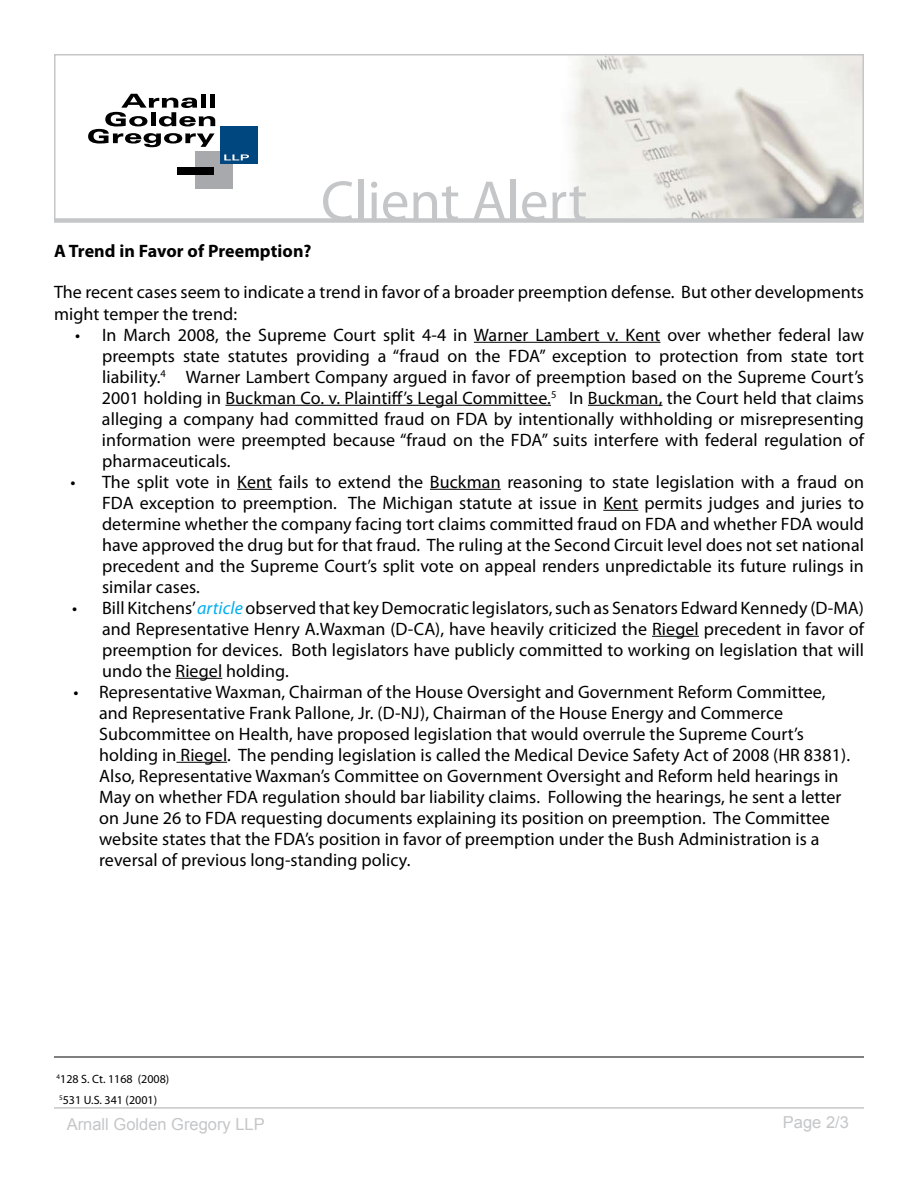
<style>
.page{position:relative;width:918px;height:1188px;background:#fff}
.page>*{position:absolute;margin:0;border:0;box-sizing:border-box;transform-origin:0 0}
.t1{font:57px "Myriad Pro";color:#c5c6c8}
.t2{font:18px/21px "Myriad Pro";letter-spacing:.005em;color:#000;text-align:justify}
.t3{font:700 18px "Myriad Pro";letter-spacing:.005em;color:#000}
.t4{font:16.5px "Arial";color:#c5c6c8}
.t5{font:12px/21px "Myriad Pro";color:#000}
.s1{font-style:italic;color:#00aeef}
</style>
<div class="page">
<hr style="left:54px;top:1107px;width:810px;height:2px;background:#c5c6c8">
<div style="left:54px;top:218px;width:810px;height:5px;background:#d3d4d5"></div>
<svg style="left:54px;top:54px;width:810px;height:168px"></svg>
<hr style="left:474px;top:342px;width:186px;height:1px;background:#000">
<hr style="left:225px;top:405px;width:326px;height:1px;background:#000">
<hr style="left:588px;top:405px;width:75px;height:1px;background:#000">
<hr style="left:237px;top:489px;width:35px;height:1px;background:#000">
<hr style="left:430px;top:489px;width:71px;height:1px;background:#000">
<hr style="left:603px;top:510px;width:35px;height:1px;background:#000">
<hr style="left:652px;top:636px;width:47px;height:1px;background:#000">
<hr style="left:175px;top:678px;width:47px;height:1px;background:#000">
<hr style="left:176px;top:762px;width:51px;height:1px;background:#000">
<hr style="left:54px;top:1057px;width:810px;height:1px;background:#000">
<h1 class="t1" style="left:321px;top:166px;width:268px">Client Alert</h1>
<p class="t3" style="left:54px;top:239px;width:259px">A Trend in Favor of Preemption?</p>
<p class="t2" style="left:54px;top:282px;width:812px">The recent cases seem to indicate a trend in favor of a broader preemption defense. But other developments might temper the trend:</p>
<p class="t2" style="left:102px;top:324px;width:764px;text-indent:-27px">• In March 2008, the Supreme Court split 4-4 in Warner Lambert v. Kent over whether federal law preempts state statutes providing a “fraud on the FDA” exception to protection from state tort liability.<sup>4</sup> Warner Lambert Company argued in favor of preemption based on the Supreme Court’s 2001 holding in Buckman Co. v. Plaintiff’s Legal Committee.<sup>5</sup> In Buckman, the Court held that claims alleging a company had committed fraud on FDA by intentionally withholding or misrepresenting information were preempted because “fraud on the FDA” suits interfere with federal regulation of pharmaceuticals.</p>
<p class="t2" style="left:102px;top:471px;width:764px;text-indent:-32px">• The split vote in Kent fails to extend the Buckman reasoning to state legislation with a fraud on FDA exception to preemption. The Michigan statute at issue in Kent permits judges and juries to determine whether the company facing tort claims committed fraud on FDA and whether FDA would have approved the drug but for that fraud. The ruling at the Second Circuit level does not set national precedent and the Supreme Court’s split vote on appeal renders unpredictable its future rulings in similar cases.</p>
<p class="t2" style="left:102px;top:597px;width:763px;text-indent:-30px">• Bill Kitchens’<span class="s1">article</span> observed that key Democratic legislators, such as Senators Edward Kennedy (D-MA) and Representative Henry A.Waxman (D-CA), have heavily criticized the Riegel precedent in favor of preemption for devices. Both legislators have publicly committed to working on legislation that will undo the Riegel holding.</p>
<p class="t2" style="left:99px;top:681px;width:753px;text-align:left;text-indent:-26px">• Representative Waxman, Chairman of the House Oversight and Government Reform Committee, and Representative Frank Pallone, Jr. (D-NJ), Chairman of the House Energy and Commerce Subcommittee on Health, have proposed legislation that would overrule the Supreme Court’s holding in Riegel. The pending legislation is called the Medical Device Safety Act of 2008 (HR 8381).<br>Also, Representative Waxman’s Committee on Government Oversight and Reform held hearings in May on whether FDA regulation should bar liability claims. Following the hearings, he sent a letter on June 26 to FDA requesting documents explaining its position on preemption. The Committee website states that the FDA’s position in favor of preemption under the Bush Administration is a reversal of previous long-standing policy.</p>
<p class="t5" style="left:57px;top:1068px;width:114px"><sup>4</sup>128 S. Ct. 1168 (2008)<br><sup>5</sup>531 U.S. 341 (2001)</p>
<p class="t4" style="left:67px;top:1114px;width:200px">Arnall Golden Gregory LLP</p>
<p class="t4" style="left:783px;top:1111px;width:68px">Page 2/3</p>
</div>
